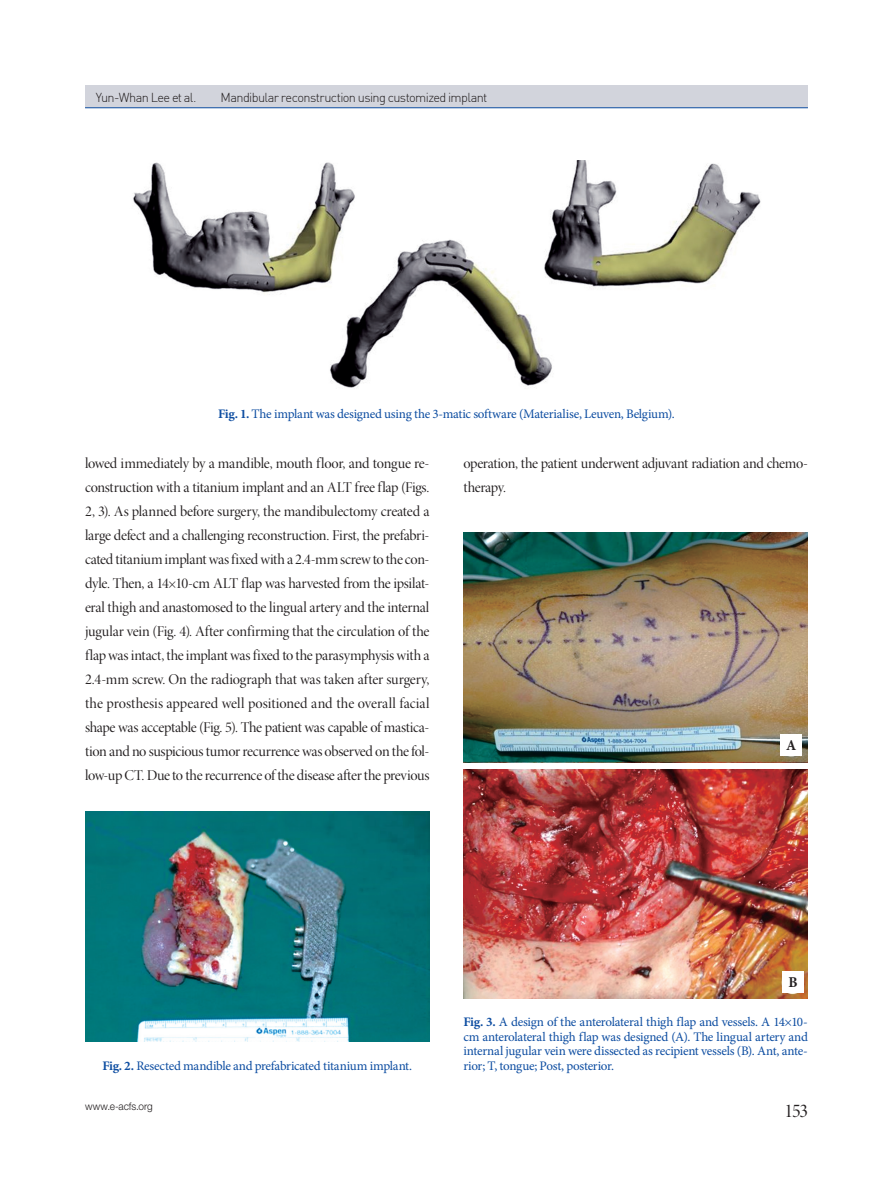
<style>
.page{position:relative;width:893px;height:1191px;background:#fff}
.page>*{position:absolute;margin:0;border:0;box-sizing:border-box;transform-origin:0 0}
.t1{font:19.5px "Minion Pro Disp";color:#231f20;scale:.96 1}
.한글본문{font:15px/24px "Minion Pro Disp";letter-spacing:-.025em;color:#231f20;text-align:justify}
.Fig{font:700 15px "Minion Pro";color:#231f20;scale:.96 1}
.Fig-2{font:13.05px/14.4px "Minion Pro";letter-spacing:-.02em;color:#0d4da1;text-align:justify}
.t2{font:300 12.75px "DIN";letter-spacing:-.045em;color:#231f20}
.t3{font:300 10.5px "Helvetica Neue LT Std";letter-spacing:-.005em;color:#231f20;scale:.96 1}
.s1{font-weight:700}
</style>
<div class="page">
<div style="left:85px;top:85px;width:723px;height:22px;background:#d2d4dc"></div>
<hr style="left:85px;top:107px;width:723px;height:1px;background:#0d4da1">
<img style="left:330px;top:239px;width:222px;height:149px">
<img style="left:133px;top:162px;width:227px;height:135px">
<img style="left:541px;top:161px;width:220px;height:136px">
<img style="left:85px;top:811px;width:344px;height:230px">
<img style="left:463px;top:533px;width:345px;height:229px">
<div style="left:780px;top:734px;width:22px;height:21px;background:#fff"></div>
<img style="left:463px;top:769px;width:345px;height:229px">
<div style="left:782px;top:972px;width:21px;height:21px;background:#fff"></div>
<p class="t2" style="left:96px;top:90px;width:102px">Yun-Whan Lee et al.</p>
<p class="t2" style="left:221px;top:90px;width:268px">Mandibular reconstruction using customized implant</p>
<p class="Fig-2" style="left:218px;top:407px;width:458px"><span class="s1">Fig. 1.</span> The implant was designed using the 3-matic software (Materialise, Leuven, Belgium).</p>
<p class="한글본문" style="left:85px;top:452px;width:346px">lowed immediately by a mandible, mouth floor, and tongue re&shy;construction with a titanium implant and an ALT free flap (Figs.<br>2, 3). As planned before surgery, the mandibulectomy created a large defect and a challenging reconstruction. First, the prefabri&shy;cated titanium implant was fixed with a 2.4-mm screw to the con&shy;dyle. Then, a 14×10-cm ALT flap was harvested from the ipsilat&shy;eral thigh and anastomosed to the lingual artery and the internal jugular vein (Fig. 4). After confirming that the circulation of the flap was intact, the implant was fixed to the parasymphysis with a 2.4-mm screw. On the radiograph that was taken after surgery, the prosthesis appeared well positioned and the overall facial shape was acceptable (Fig. 5). The patient was capable of mastica&shy;tion and no suspicious tumor recurrence was observed on the fol&shy;low-up CT. Due to the recurrence of the disease after the previous</p>
<p class="한글본문" style="left:463px;top:452px;width:346px">operation, the patient underwent adjuvant radiation and chemo&shy;therapy.</p>
<p class="Fig" style="left:786px;top:734px;width:12px">A</p>
<p class="Fig-2" style="left:102px;top:1058px;width:311px"><span class="s1">Fig. 2.</span> Resected mandible and prefabricated titanium implant.</p>
<p class="t3" style="left:85px;top:1100px;width:72px">www.e-acfs.org</p>
<p class="Fig" style="left:788px;top:972px;width:11px">B</p>
<p class="Fig-2" style="left:463px;top:1014px;width:346px"><span class="s1">Fig. 3.</span> A design of the anterolateral thigh flap and vessels. A 14×10- cm anterolateral thigh flap was designed (A). The lingual artery and internal jugular vein were dissected as recipient vessels (B). Ant, ante&shy;rior; T, tongue; Post, posterior.</p>
<h1 class="t1" style="left:785px;top:1099px;width:26px">153</h1>
</div>
